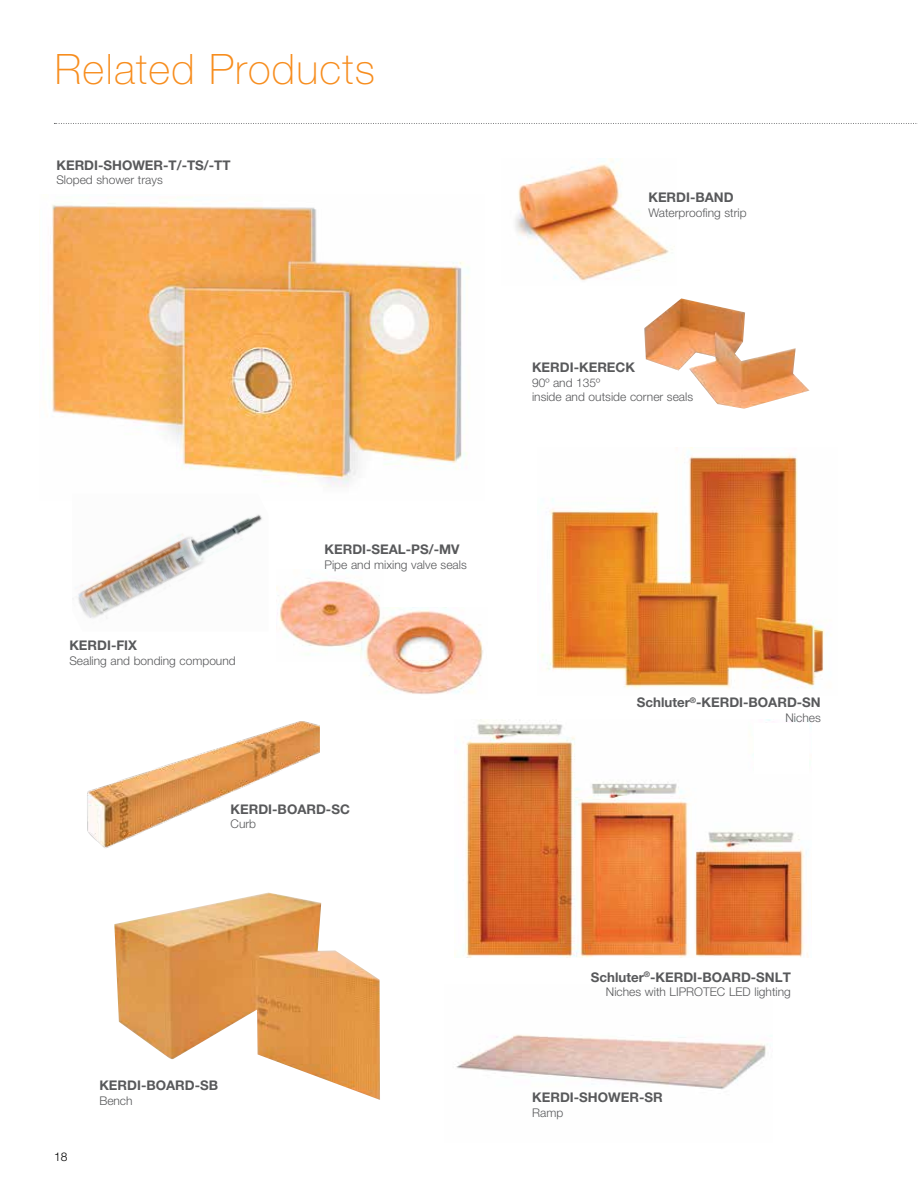
<style>
.page{position:relative;width:918px;height:1188px;background:#fff}
.page>*{position:absolute;margin:0;border:0;box-sizing:border-box;transform-origin:0 0}
.t1{font:100 42px "Helvetica Neue LT Pro";letter-spacing:.03em;color:#f78d1e}
.t2{font:700 13.35px "Helvetica Neue LT Pro";color:#58595b}
.t3{font:300 12px/14.4px "Helvetica Neue LT Pro";color:#58595b}
.t4{font:300 12px "Helvetica Neue LT Pro";color:#000}
</style>
<div class="page">
<img style="left:515px;top:159px;width:160px;height:122px">
<img style="left:277px;top:580px;width:103px;height:75px">
<img style="left:361px;top:607px;width:122px;height:88px">
<img style="left:644px;top:298px;width:166px;height:111px">
<img style="left:456px;top:1034px;width:316px;height:56px">
<img style="left:114px;top:893px;width:266px;height:207px">
<img style="left:87px;top:721px;width:233px;height:127px">
<img style="left:51px;top:204px;width:418px;height:283px">
<svg style="left:54px;top:123px;width:864px;height:1px"></svg>
<img style="left:78px;top:514px;width:184px;height:104px">
<img style="left:541px;top:448px;width:286px;height:240px">
<img style="left:454px;top:719px;width:356px;height:238px">
<div style="left:754px;top:723px;width:54px;height:51px;background:#fff"></div>
<h1 class="t1" style="left:55px;top:45px;width:321px">Related Products</h1>
<p class="t2" style="left:56px;top:157px;width:176px">KERDI-SHOWER-T/-TS/-TT</p>
<p class="t3" style="left:56px;top:173px;width:108px">Sloped shower trays</p>
<p class="t2" style="left:69px;top:637px;width:69px">KERDI-FIX</p>
<p class="t3" style="left:69px;top:653px;width:168px">Sealing and bonding compound</p>
<p class="t2" style="left:325px;top:541px;width:137px">KERDI-SEAL-PS/-MV</p>
<p class="t3" style="left:325px;top:557px;width:144px">Pipe and mixing valve seals</p>
<p class="t2" style="left:231px;top:800px;width:121px">KERDI-BOARD-SC</p>
<p class="t3" style="left:231px;top:816px;width:27px">Curb</p>
<p class="t4" style="left:54px;top:1149px;width:15px">18</p>
<p class="t2" style="left:99px;top:1077px;width:120px">KERDI-BOARD-SB</p>
<p class="t3" style="left:99px;top:1093px;width:35px">Bench</p>
<p class="t2" style="left:648px;top:189px;width:87px">KERDI-BAND</p>
<p class="t3" style="left:648px;top:205px;width:100px">Waterproofing strip</p>
<p class="t2" style="left:532px;top:359px;width:105px">KERDI-KERECK</p>
<p class="t3" style="left:532px;top:375px;width:163px">90º and 135º<br>inside and outside corner seals</p>
<p class="t2" style="left:637px;top:694px;width:186px">Schluter<sup>®</sup>-KERDI-BOARD-SN</p>
<p class="t3" style="left:786px;top:710px;width:37px">Niches</p>
<p class="t2" style="left:591px;top:969px;width:202px">Schluter<sup>®</sup>-KERDI-BOARD-SNLT</p>
<p class="t3" style="left:606px;top:984px;width:186px">Niches with LIPROTEC LED lighting</p>
<p class="t2" style="left:532px;top:1089px;width:132px">KERDI-SHOWER-SR</p>
<p class="t3" style="left:532px;top:1105px;width:33px">Ramp</p>
</div>
